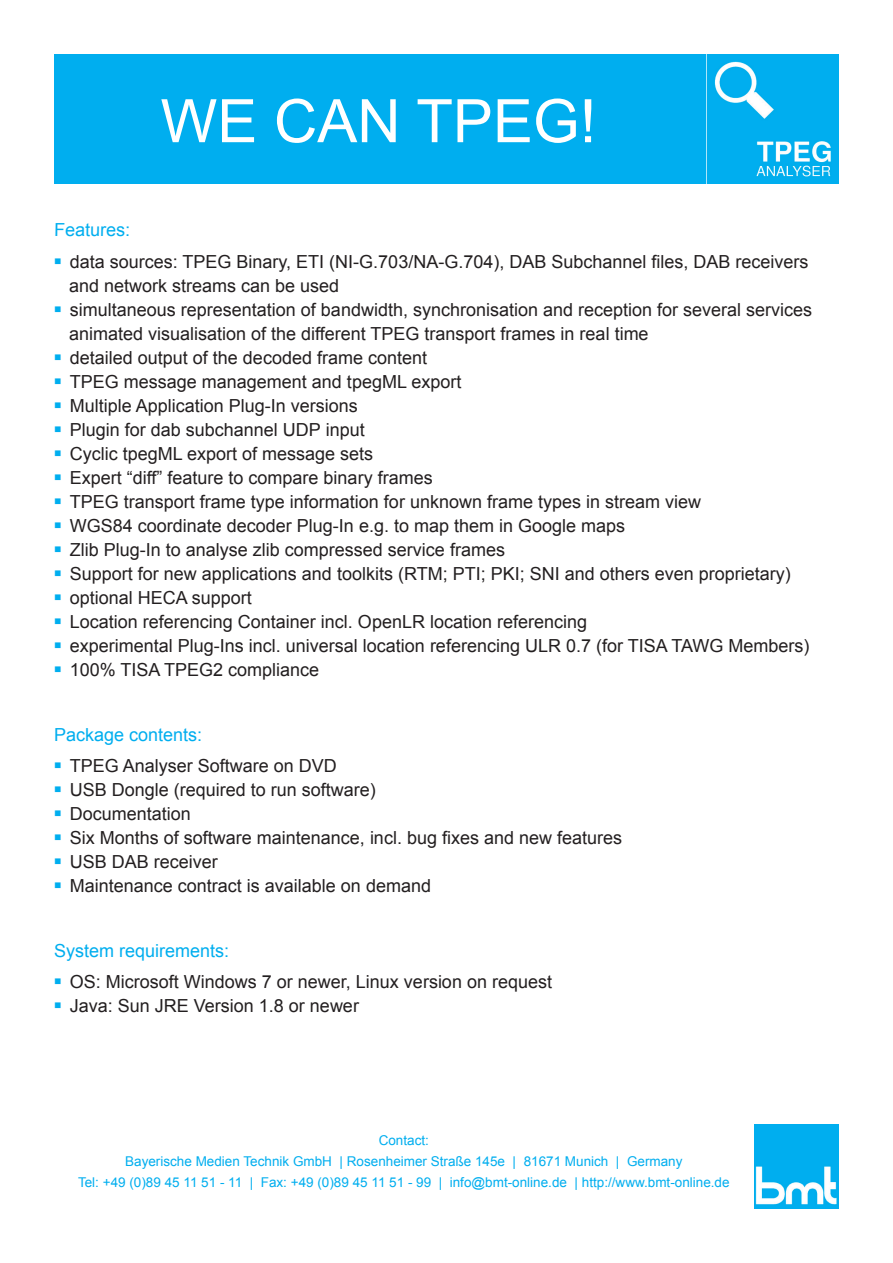
<style>
.page{position:relative;width:893px;height:1263px;background:#fff}
.page>*{position:absolute;margin:0;border:0;box-sizing:border-box;transform-origin:0 0}
.t1{font:60px "Arial";color:#fff}
.t2{font:18px "Arial";color:#231f20}
.t3{font:18px "Arial";color:#00aeef}
.t4{font:13.5px "Arial";color:#00aeef}
</style>
<div class="page">
<div style="left:54px;top:54px;width:785px;height:130px;background:#00aeef"></div>
<img style="left:754px;top:1124px;width:85px;height:85px">
<img style="left:714px;top:61px;width:117px;height:116px">
<hr style="left:706px;top:54px;width:2px;height:131px;background:#fff">
<p class="t1" style="left:161px;top:82px;width:437px">WE CAN TPEG!</p>
<p class="t3" style="left:54px;top:218px;width:78px">Features:</p>
<p class="t2" style="left:70px;top:250px;width:740px">data sources: TPEG Binary, ETI (NI-G.703/NA-G.704), DAB Subchannel files, DAB receivers</p>
<p class="t2" style="left:69px;top:274px;width:272px">and network streams can be used</p>
<p class="t2" style="left:70px;top:298px;width:744px">simultaneous representation of bandwidth, synchronisation and reception for several services</p>
<p class="t2" style="left:69px;top:322px;width:581px">animated visualisation of the different TPEG transport frames in real time</p>
<p class="t2" style="left:70px;top:346px;width:359px">detailed output of the decoded frame content</p>
<p class="t2" style="left:70px;top:370px;width:393px">TPEG message management and tpegML export</p>
<p class="t2" style="left:70px;top:394px;width:290px">Multiple Application Plug-In versions</p>
<p class="t2" style="left:70px;top:418px;width:296px">Plugin for dab subchannel UDP input</p>
<p class="t2" style="left:70px;top:442px;width:305px">Cyclic tpegML export of message sets</p>
<p class="t2" style="left:70px;top:466px;width:364px">Expert “diff” feature to compare binary frames</p>
<p class="t2" style="left:70px;top:490px;width:633px">TPEG transport frame type information for unknown frame types in stream view</p>
<p class="t2" style="left:70px;top:514px;width:557px">WGS84 coordinate decoder Plug-In e.g. to map them in Google maps</p>
<p class="t2" style="left:70px;top:538px;width:437px">Zlib Plug-In to analyse zlib compressed service frames</p>
<p class="t2" style="left:70px;top:562px;width:723px">Support for new applications and toolkits (RTM; PTI; PKI; SNI and others even proprietary)</p>
<p class="t2" style="left:70px;top:586px;width:184px">optional HECA support</p>
<p class="t2" style="left:70px;top:610px;width:519px">Location referencing Container incl. OpenLR location referencing</p>
<p class="t2" style="left:70px;top:634px;width:741px">experimental Plug-Ins incl. universal location referencing ULR 0.7 (for TISA TAWG Members)</p>
<p class="t2" style="left:70px;top:658px;width:251px">100% TISA TPEG2 compliance</p>
<p class="t3" style="left:54px;top:722px;width:150px">Package contents:</p>
<p class="t2" style="left:70px;top:754px;width:269px">TPEG Analyser Software on DVD</p>
<p class="t2" style="left:70px;top:778px;width:308px">USB Dongle (required to run software)</p>
<p class="t2" style="left:70px;top:802px;width:123px">Documentation</p>
<p class="t2" style="left:70px;top:826px;width:554px">Six Months of software maintenance, incl. bug fixes and new features</p>
<p class="t2" style="left:70px;top:850px;width:150px">USB DAB receiver</p>
<p class="t2" style="left:70px;top:874px;width:363px">Maintenance contract is available on demand</p>
<p class="t3" style="left:54px;top:938px;width:177px">System requirements:</p>
<p class="t2" style="left:70px;top:970px;width:484px">OS: Microsoft Windows 7 or newer, Linux version on request</p>
<p class="t2" style="left:70px;top:994px;width:291px">Java: Sun JRE Version 1.8 or newer</p>
<p class="t4" style="left:379px;top:1132px;width:52px">Contact:</p>
<p class="t4" style="left:125px;top:1153px;width:559px">Bayerische Medien Technik GmbH | Rosenheimer Straße 145e | 81671 Munich | Germany</p>
<p class="t4" style="left:78px;top:1174px;width:653px">Tel: +49 (0)89 45 11 51 - 11 | Fax: +49 (0)89 45 11 51 - 99 | info@bmt-online.de | http://www.bmt-online.de</p>
</div>
